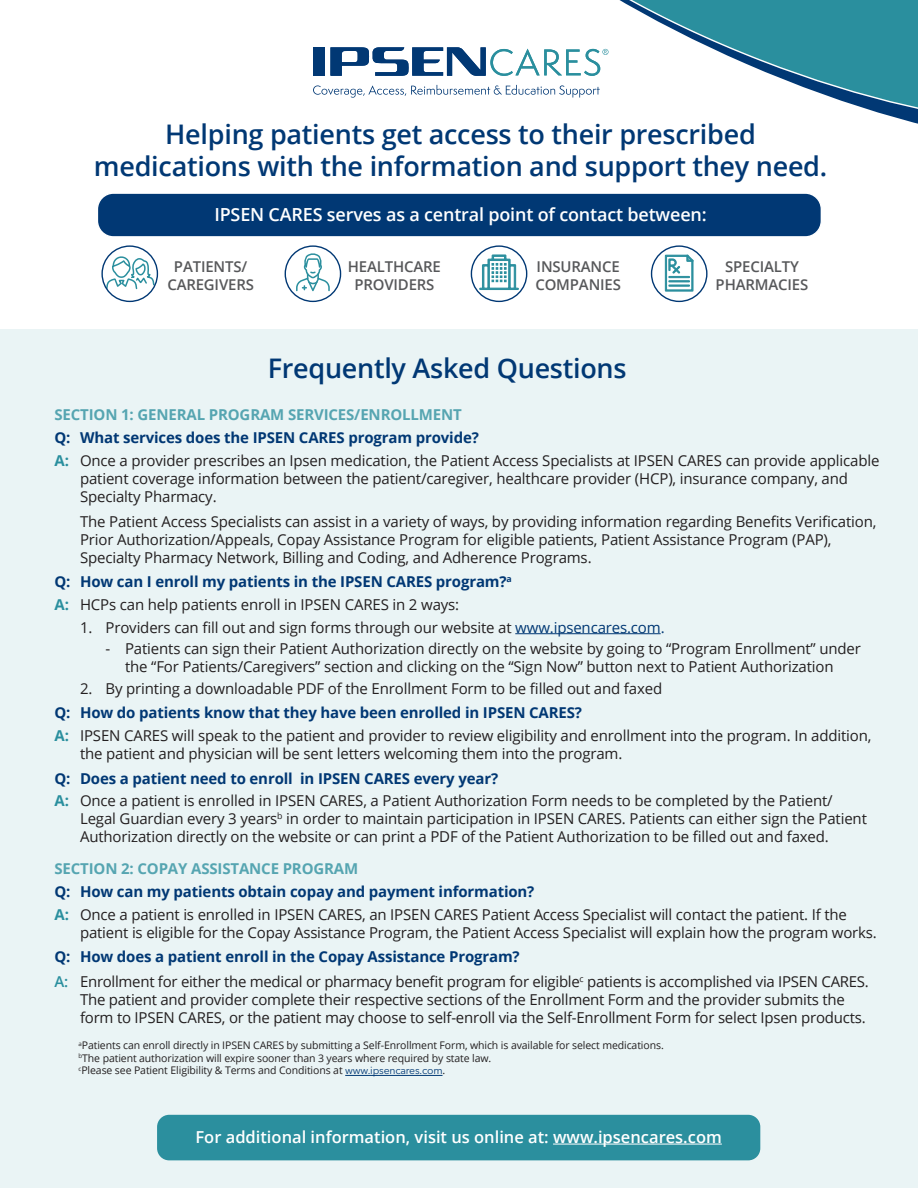
<style>
.page{position:relative;width:918px;height:1188px;background:#fff}
.page>*{position:absolute;margin:0;border:0;box-sizing:border-box;transform-origin:0 0}
.BODY{font:600 27px/32.4px "Open Sans";letter-spacing:-.01em;color:#013874;text-align:center}
.BODY-2{font:600 18px "Open Sans";letter-spacing:-.01em;color:#fff}
.HEADS{font:600 16.5px "Open Sans";color:#fff}
.HEADS-2{font:15px/18px "Open Sans";letter-spacing:-.01em;color:#231f20}
.HEADS-3{font:700 15px "Open Sans";letter-spacing:-.01em;color:#013874}
.BODY-3{font:600 15px/17.9px "Open Sans";letter-spacing:-.01em;color:#57585a;text-align:center}
.BODY-4{font:700 15px "Open Sans";letter-spacing:-.01em;color:#56a5b1}
.HEADS-4{font:10.5px "Open Sans";letter-spacing:-.01em;color:#231f20}
.s1{font-weight:700;color:#2a8f9e}
.s2{color:#013874}
.s3{font-weight:600;color:#2a8f9e}
.s4{font-family:"Avenir Next Cyr";color:#013874}
</style>
<div class="page">
<div style="left:0;top:329px;width:918px;height:859px;background:#eaf4f5"></div>
<svg style="left:619px;top:0;width:299px;height:124px;fill:#2a8f9e"></svg>
<hr style="left:515px;top:633px;width:146px;height:1px;background:#013874">
<hr style="left:345px;top:1075px;width:98px;height:1px;background:#013874">
<div style="left:97px;top:193px;width:724px;height:44px;background:#013874;border-radius:16px"></div>
<div style="left:97px;top:192px;width:725px;height:46px;border:1px solid #fff;border-radius:16px"></div>
<svg style="left:296px;top:253px;width:34px;height:38px"></svg>
<svg style="left:479px;top:255px;width:40px;height:35px"></svg>
<svg style="left:665px;top:255px;width:28px;height:36px"></svg>
<div style="left:651px;top:245px;width:57px;height:57px;border:1px solid #013874;border-radius:50%"></div>
<div style="left:471px;top:245px;width:56px;height:57px;border:1px solid #013874;border-radius:50%"></div>
<div style="left:285px;top:245px;width:56px;height:57px;border:1px solid #013874;border-radius:50%"></div>
<svg style="left:105px;top:247px;width:51px;height:43px"></svg>
<div style="left:101px;top:245px;width:57px;height:57px;border:1px solid #013874;border-radius:50%"></div>
<div style="left:157px;top:1115px;width:603px;height:45px;background:#2b8f9e;border-radius:12px"></div>
<hr style="left:553px;top:1144px;width:169px;height:1px;background:#fff">
<div style="left:314px;top:47px;width:11px;height:29px;background:#013874"></div>
<svg style="left:313px;top:85px;width:287px;height:13px"></svg>
<svg style="left:330px;top:47px;width:279px;height:29px"></svg>
<p class="BODY" style="left:94px;top:117px;width:735px">Helping patients get access to their prescribed medications with the information and support they need.</p>
<p class="BODY-2" style="left:214px;top:202px;width:494px">IPSEN CARES serves as a central point of contact between:</p>
<p class="BODY-3" style="left:167px;top:258px;width:88px">PATIENTS/<br>CAREGIVERS</p>
<p class="BODY-3" style="left:348px;top:258px;width:95px">HEALTHCARE<br>PROVIDERS</p>
<p class="BODY-3" style="left:535px;top:258px;width:87px;text-align:left">INSURANCE<br>COMPANIES</p>
<p class="BODY-3" style="left:716px;top:258px;width:94px">SPECIALTY<br>PHARMACIES</p>
<p class="BODY" style="left:268px;top:351px;width:360px">Frequently Asked Questions</p>
<p class="BODY-4" style="left:55px;top:404px;width:409px">SECTION 1: GENERAL PROGRAM SERVICES/ENROLLMENT</p>
<p class="HEADS-3" style="left:55px;top:427px;width:426px">Q: What services does the IPSEN CARES program provide?</p>
<p class="HEADS-2" style="left:80px;top:451px;width:801px;text-indent:-26px"><span class="s1">A:</span> Once a provider prescribes an Ipsen medication, the Patient Access Specialists at IPSEN CARES can provide applicable patient coverage information between the patient/caregiver, healthcare provider (HCP), insurance company, and<br>Specialty Pharmacy.</p>
<p class="HEADS-2" style="left:80px;top:512px;width:798px">The Patient Access Specialists can assist in a variety of ways, by providing information regarding Benefits Verification,<br>Prior Authorization/Appeals, Copay Assistance Program for eligible patients, Patient Assistance Program (PAP),<br>Specialty Pharmacy Network, Billing and Coding, and Adherence Programs.</p>
<p class="HEADS-3" style="left:55px;top:571px;width:459px">Q: How can I enroll my patients in the IPSEN CARES program?<sup>a</sup></p>
<p class="HEADS-2" style="left:55px;top:595px;width:406px"><span class="s1">A:</span> HCPs can help patients enroll in IPSEN CARES in 2 ways:</p>
<p class="HEADS-2" style="left:80px;top:618px;width:586px">1. Providers can fill out and sign forms through our website at <span class="s2">www.ipsencares.com.</span></p>
<p class="HEADS-2" style="left:106px;top:639px;width:757px;text-align:center">- Patients can sign their Patient Authorization directly on the website by going to “Program Enrollment” under the “For Patients/Caregivers” section and clicking on the “Sign Now” button next to Patient Authorization</p>
<p class="HEADS-2" style="left:80px;top:679px;width:584px">2. By printing a downloadable PDF of the Enrollment Form to be filled out and faxed</p>
<p class="HEADS-3" style="left:55px;top:702px;width:529px">Q: How do patients know that they have been enrolled in IPSEN CARES?</p>
<p class="HEADS-2" style="left:80px;top:726px;width:793px;text-indent:-26px"><span class="s1">A:</span> IPSEN CARES will speak to the patient and provider to review eligibility and enrollment into the program. In addition, the patient and physician will be sent letters welcoming them into the program.</p>
<p class="HEADS-3" style="left:55px;top:768px;width:445px">Q: Does a patient need to enroll in IPSEN CARES every year?</p>
<p class="HEADS-2" style="left:80px;top:791px;width:788px;text-indent:-26px"><span class="s1">A:</span> Once a patient is enrolled in IPSEN CARES, a Patient Authorization Form needs to be completed by the Patient/<br>Legal Guardian every 3 years<sup>b</sup> in order to maintain participation in IPSEN CARES. Patients can either sign the Patient<br>Authorization directly on the website or can print a PDF of the Patient Authorization to be filled out and faxed.</p>
<p class="BODY-4" style="left:55px;top:858px;width:305px">SECTION 2: COPAY ASSISTANCE PROGRAM</p>
<p class="HEADS-3" style="left:55px;top:881px;width:481px">Q: How can my patients obtain copay and payment information?</p>
<p class="HEADS-2" style="left:80px;top:905px;width:798px;text-indent:-26px"><span class="s1">A:</span> Once a patient is enrolled in IPSEN CARES, an IPSEN CARES Patient Access Specialist will contact the patient. If the patient is eligible for the Copay Assistance Program, the Patient Access Specialist will explain how the program works.</p>
<p class="HEADS-3" style="left:55px;top:946px;width:467px">Q: How does a patient enroll in the Copay Assistance Program?</p>
<p class="HEADS-2" style="left:80px;top:972px;width:790px;text-indent:-26px"><span class="s3">A:</span> Enrollment for either the medical or pharmacy benefit program for eligible<sup>c</sup> patients is accomplished via IPSEN CARES.<br>The patient and provider complete their respective sections of the Enrollment Form and the provider submits the form to IPSEN CARES, or the patient may choose to self-enroll via the Self-Enrollment Form for select Ipsen products.</p>
<p class="HEADS-4" style="left:79px;top:1038px;width:587px"><sup>a</sup>Patients can enroll directly in IPSEN CARES by submitting a Self-Enrollment Form, which is available for select medications.</p>
<p class="HEADS-4" style="left:79px;top:1051px;width:414px"><sup>b</sup>The patient authorization will expire sooner than 3 years where required by state law.</p>
<p class="HEADS-4" style="left:79px;top:1063px;width:368px"><sup>c</sup>Please see Patient Eligibility &amp; Terms and Conditions at <span class="s4">www.ipsencares.com</span>.</p>
<p class="HEADS" style="left:196px;top:1126px;width:528px">For additional information, visit us online at: www.ipsencares.com</p>
</div>
